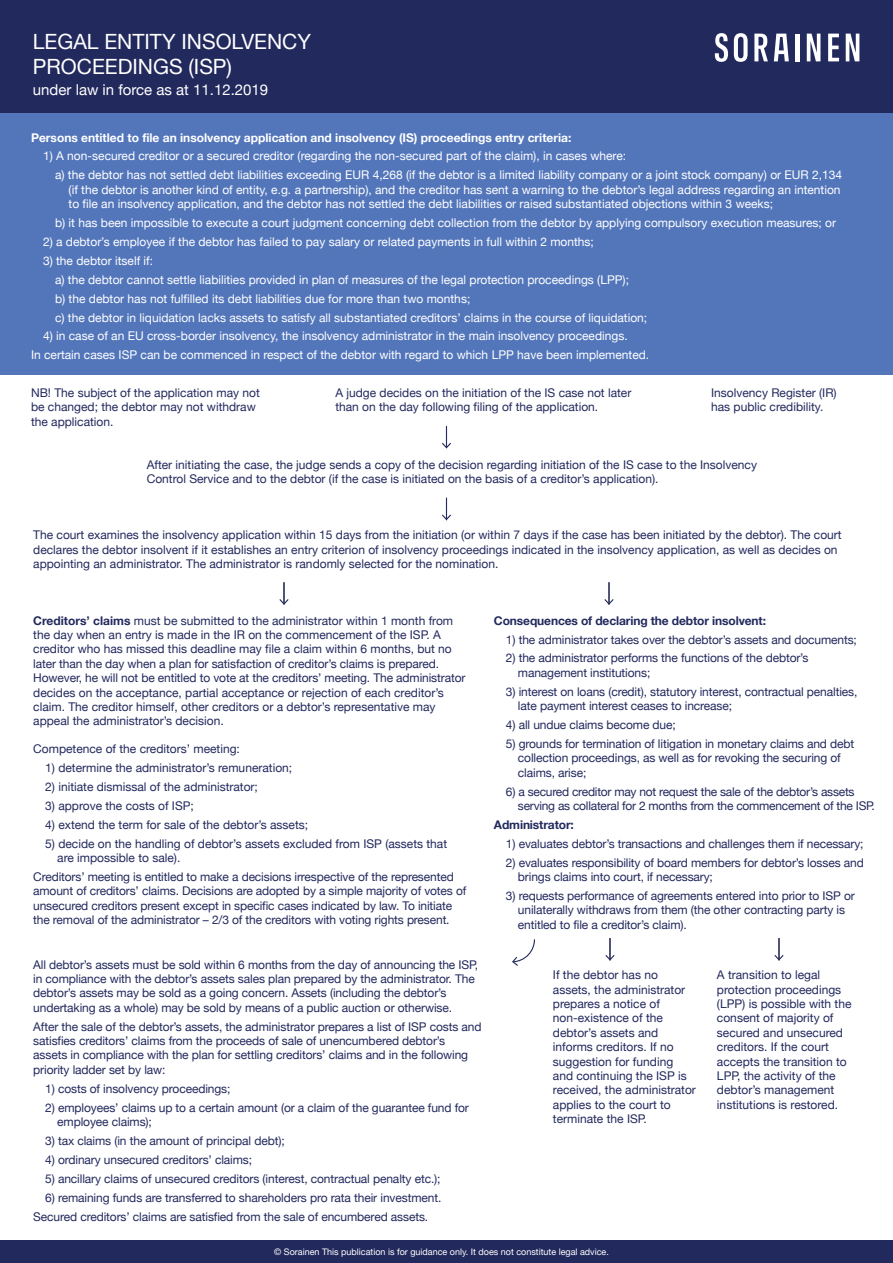
<style>
.page{position:relative;width:893px;height:1263px;background:#fff}
.page>*{position:absolute;margin:0;border:0;box-sizing:border-box;transform-origin:0 0}
.t1{font:21px/25.2px "Helvetica Neue";color:#fff}
.t2{font:15px "Helvetica Neue";color:#fff}
.t3{font:12px/14.4px "Helvetica Neue";letter-spacing:-.01em;color:#22295d}
.t4{font:12px/18.9px "Helvetica Neue";color:#fff}
.t5{font:700 12px "Helvetica Neue";color:#fff}
.t6{font:700 12px "Helvetica Neue";letter-spacing:-.01em;color:#22295d}
.t7{font:9px "Helvetica Neue";color:#fff}
.s1{font-weight:700}
</style>
<div class="page">
<div style="left:0;top:113px;width:893px;height:261px;background:#5376bb"></div>
<div style="left:0;top:1240px;width:893px;height:23px;background:#22295d"></div>
<div style="left:0;top:0;width:893px;height:113px;background:#22295d"></div>
<svg style="left:442px;top:426px;width:9px;height:22px"></svg>
<svg style="left:715px;top:33px;width:13px;height:29px"></svg>
<svg style="left:734px;top:33px;width:14px;height:29px"></svg>
<svg style="left:754px;top:34px;width:14px;height:27px"></svg>
<hr style="left:795px;top:34px;width:4px;height:27px;background:#fff">
<svg style="left:774px;top:34px;width:15px;height:27px"></svg>
<svg style="left:807px;top:34px;width:13px;height:27px"></svg>
<svg style="left:828px;top:34px;width:11px;height:27px"></svg>
<svg style="left:846px;top:34px;width:13px;height:27px"></svg>
<svg style="left:442px;top:498px;width:9px;height:22px"></svg>
<hr style="left:283px;top:582px;width:2px;height:21px;background:#22295d">
<svg style="left:279px;top:599px;width:10px;height:6px"></svg>
<hr style="left:608px;top:582px;width:2px;height:21px;background:#22295d">
<svg style="left:604px;top:599px;width:10px;height:6px"></svg>
<svg style="left:605px;top:938px;width:10px;height:22px"></svg>
<svg style="left:774px;top:938px;width:10px;height:22px"></svg>
<svg style="left:512px;top:939px;width:23px;height:27px"></svg>
<h1 class="t1" style="left:33px;top:30px;width:280px">LEGAL ENTITY INSOLVENCY<br>PROCEEDINGS (ISP)</h1>
<p class="t2" style="left:33px;top:79px;width:237px">under law in force as at 11.12.2019</p>
<p class="t5" style="left:31px;top:128px;width:542px">Persons entitled to file an insolvency application and insolvency (IS) proceedings entry criteria:</p>
<p class="t4" style="left:55px;top:147px;width:789px;text-indent:-12px">1) A non-secured creditor or a secured creditor (regarding the non-secured part of the claim), in cases where:<br>a) the debtor has not settled debt liabilities exceeding EUR 4,268 (if the debtor is a limited liability company or a joint stock company) or EUR 2,134</p>
<p class="t4" style="left:69px;top:183px;width:773px;line-height:14.4px">(if the debtor is another kind of entity, e.g. a partnership), and the creditor has sent a warning to the debtor’s legal address regarding an intention to file an insolvency application, and the debtor has not settled the debt liabilities or raised substantiated objections within 3 weeks;</p>
<p class="t4" style="left:55px;top:214px;width:782px">b) it has been impossible to execute a court judgment concerning debt collection from the debtor by applying compulsory execution measures; or</p>
<p class="t4" style="left:43px;top:233px;width:552px">2) a debtor’s employee if the debtor has failed to pay salary or related payments in full within 2 months;</p>
<p class="t4" style="left:55px;top:252px;width:594px;text-indent:-12px">3) the debtor itself if:<br>a) the debtor cannot settle liabilities provided in plan of measures of the legal protection proceedings (LPP);<br>b) the debtor has not fulfilled its debt liabilities due for more than two months;<br>c) the debtor in liquidation lacks assets to satisfy all substantiated creditors’ claims in the course of liquidation;</p>
<p class="t4" style="left:31px;top:327px;width:620px;text-indent:12px">4) in case of an EU cross-border insolvency, the insolvency administrator in the main insolvency proceedings.<br>In certain cases ISP can be commenced in respect of the debtor with regard to which LPP have been implemented.</p>
<p class="t3" style="left:31px;top:386px;width:230px">NB! The subject of the application may not be changed; the debtor may not withdraw the application.</p>
<p class="t3" style="left:335px;top:386px;width:298px">A judge decides on the initiation of the IS case not later than on the day following filing of the application.</p>
<p class="t3" style="left:147px;top:458px;width:612px">After initiating the case, the judge sends a copy of the decision regarding initiation of the IS case to the Insolvency<br>Control Service and to the debtor (if the case is initiated on the basis of a creditor’s application).</p>
<p class="t3" style="left:711px;top:386px;width:127px">Insolvency Register (IR) has public credibility.</p>
<p class="t3" style="left:33px;top:528px;width:810px">The court examines the insolvency application within 15 days from the initiation (or within 7 days if the case has been initiated by the debtor). The court declares the debtor insolvent if it establishes an entry criterion of insolvency proceedings indicated in the insolvency application, as well as decides on appointing an administrator. The administrator is randomly selected for the nomination.</p>
<p class="t3" style="left:33px;top:614px;width:434px"><span class="s1">Creditors’ claims</span> must be submitted to the administrator within 1 month from the day when an entry is made in the IR on the commencement of the ISP. A creditor who has missed this deadline may file a claim within 6 months, but no later than the day when a plan for satisfaction of creditor’s claims is prepared.<br>However, he will not be entitled to vote at the creditors’ meeting. The administrator decides on the acceptance, partial acceptance or rejection of each creditor’s claim. The creditor himself, other creditors or a debtor’s representative may appeal the administrator’s decision.</p>
<p class="t6" style="left:494px;top:611px;width:274px">Consequences of declaring the debtor insolvent:</p>
<p class="t3" style="left:506px;top:633px;width:352px">1) the administrator takes over the debtor’s assets and documents;</p>
<p class="t3" style="left:518px;top:652px;width:292px;text-indent:-12px">2) the administrator performs the functions of the debtor’s management institutions;</p>
<p class="t3" style="left:518px;top:685px;width:341px;text-indent:-12px">3) interest on loans (credit), statutory interest, contractual penalties, late payment interest ceases to increase;</p>
<p class="t3" style="left:506px;top:718px;width:171px">4) all undue claims become due;</p>
<p class="t3" style="left:518px;top:737px;width:338px;text-indent:-12px">5) grounds for termination of litigation in monetary claims and debt collection proceedings, as well as for revoking the securing of claims, arise;</p>
<p class="t3" style="left:518px;top:785px;width:358px;text-indent:-12px">6) a secured creditor may not request the sale of the debtor’s assets serving as collateral for 2 months from the commencement of the ISP.</p>
<p class="t6" style="left:494px;top:815px;width:81px">Administrator:</p>
<p class="t3" style="left:506px;top:837px;width:359px">1) evaluates debtor’s transactions and challenges them if necessary;</p>
<p class="t3" style="left:518px;top:856px;width:347px;text-indent:-12px">2) evaluates responsibility of board members for debtor’s losses and brings claims into court, if necessary;</p>
<p class="t3" style="left:518px;top:889px;width:338px;text-indent:-12px">3) requests performance of agreements entered into prior to ISP or unilaterally withdraws from them (the other contracting party is entitled to file a creditor’s claim).</p>
<p class="t3" style="left:553px;top:968px;width:144px">If the debtor has no assets, the administrator prepares a notice of non-existence of the debtor’s assets and informs creditors. If no suggestion for funding and continuing the ISP is received, the administrator applies to the court to terminate the ISP.</p>
<p class="t3" style="left:717px;top:968px;width:136px">A transition to legal protection proceedings (LPP) is possible with the consent of majority of secured and unsecured creditors. If the court accepts the transition to<br>LPP, the activity of the debtor’s management institutions is restored.</p>
<p class="t3" style="left:33px;top:742px;width:208px">Competence of the creditors’ meeting:</p>
<p class="t3" style="left:45px;top:761px;width:248px">1) determine the administrator’s remuneration;</p>
<p class="t3" style="left:45px;top:780px;width:214px">2) initiate dismissal of the administrator;</p>
<p class="t3" style="left:45px;top:799px;width:150px">3) approve the costs of ISP;</p>
<p class="t3" style="left:45px;top:818px;width:264px">4) extend the term for sale of the debtor’s assets;</p>
<p class="t3" style="left:57px;top:837px;width:391px;text-indent:-12px">5) decide on the handling of debtor’s assets excluded from ISP (assets that are impossible to sale).</p>
<p class="t3" style="left:33px;top:870px;width:435px">Creditors’ meeting is entitled to make a decisions irrespective of the represented amount of creditors’ claims. Decisions are adopted by a simple majority of votes of unsecured creditors present except in specific cases indicated by law. To initiate the removal of the administrator – 2/3 of the creditors with voting rights present.</p>
<p class="t3" style="left:33px;top:958px;width:446px">All debtor’s assets must be sold within 6 months from the day of announcing the ISP, in compliance with the debtor’s assets sales plan prepared by the administrator. The debtor’s assets may be sold as a going concern. Assets (including the debtor’s undertaking as a whole) may be sold by means of a public auction or otherwise.</p>
<p class="t3" style="left:33px;top:1020px;width:450px">After the sale of the debtor’s assets, the administrator prepares a list of ISP costs and satisfies creditors’ claims from the proceeds of sale of unencumbered debtor’s assets in compliance with the plan for settling creditors’ claims and in the following priority ladder set by law:</p>
<p class="t3" style="left:45px;top:1082px;width:187px">1) costs of insolvency proceedings;</p>
<p class="t3" style="left:57px;top:1101px;width:413px;text-indent:-12px">2) employees’ claims up to a certain amount (or a claim of the guarantee fund for employee claims);</p>
<p class="t3" style="left:45px;top:1134px;width:241px">3) tax claims (in the amount of principal debt);</p>
<p class="t3" style="left:45px;top:1153px;width:208px">4) ordinary unsecured creditors’ claims;</p>
<p class="t3" style="left:45px;top:1172px;width:397px">5) ancillary claims of unsecured creditors (interest, contractual penalty etc.);</p>
<p class="t3" style="left:33px;top:1188px;width:410px;line-height:18.9px;text-indent:12px">6) remaining funds are transferred to shareholders pro rata their investment.<br>Secured creditors’ claims are satisfied from the sale of encumbered assets.</p>
<p class="t7" style="left:274px;top:1246px;width:336px">© Sorainen This publication is for guidance only. It does not constitute legal advice.</p>
</div>
